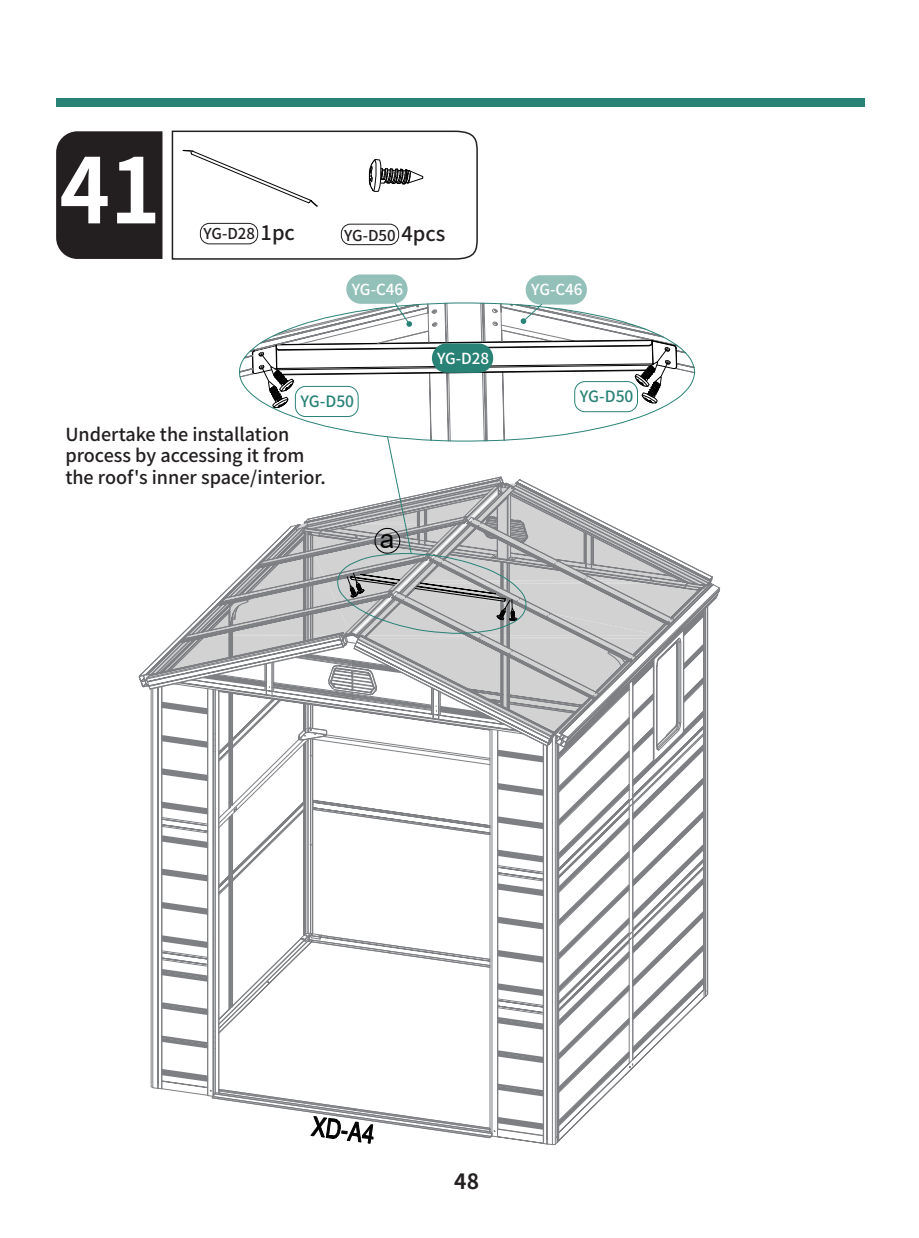
<style>
.page{position:relative;width:919px;height:1238px;background:#fff}
.page>*{position:absolute;margin:0;border:0;box-sizing:border-box;transform-origin:0 0}
.t1{font:700 90px "Source Han Sans CN";color:#fff;scale:.95 1}
.t2{font:26.1px "Arial";color:#030303}
.t3{font:700 21px "Source Han Sans CN";color:#231f20}
.t4{font:500 18px/21.6px "Source Han Sans CN";color:#231f20}
.t5{font:500 15.6px "Source Han Sans CN";color:#298276}
.t6{font:500 15.3px "Source Han Sans CN";color:#fff}
.t7{font:500 15px "Source Han Sans CN";color:#231f20}
.s1{font-size:19.95px}
</style>
<div class="page">
<div style="left:56px;top:98px;width:808px;height:9px;background:#298276"></div>
<div style="left:56px;top:131px;width:106px;height:128px;background:#231f20"></div>
<svg style="left:171px;top:130px;width:307px;height:130px"></svg>
<div style="left:346px;top:274px;width:61px;height:30px;background:#94c0ba;border-radius:15px"></div>
<div style="left:525px;top:275px;width:62px;height:29px;background:#94c0ba;border-radius:15px"></div>
<svg style="left:139px;top:302px;width:581px;height:842px"></svg>
<h1 class="t1" style="left:59px;top:140px;width:108px">41</h1>
<p class="t7" style="left:203px;top:225px;width:93px">YG-D28 <span class="s1">1pc</span></p>
<p class="t7" style="left:344px;top:227px;width:103px">YG-D50 <span class="s1">4pcs</span></p>
<p class="t6" style="left:352px;top:280px;width:53px">YG-C46</p>
<p class="t6" style="left:437px;top:349px;width:54px">YG-D28</p>
<p class="t6" style="left:531px;top:281px;width:53px">YG-C46</p>
<p class="t5" style="left:300px;top:392px;width:55px">YG-D50</p>
<p class="t5" style="left:580px;top:388px;width:55px">YG-D50</p>
<p class="t4" style="left:65px;top:423px;width:262px">Undertake the installation process by accessing it from the roof's inner space/interior.</p>
<h2 class="t2" style="left:380px;top:521px;width:16px">a</h2>
<p class="t3" style="left:454px;top:1169px;width:26px">48</p>
</div>
